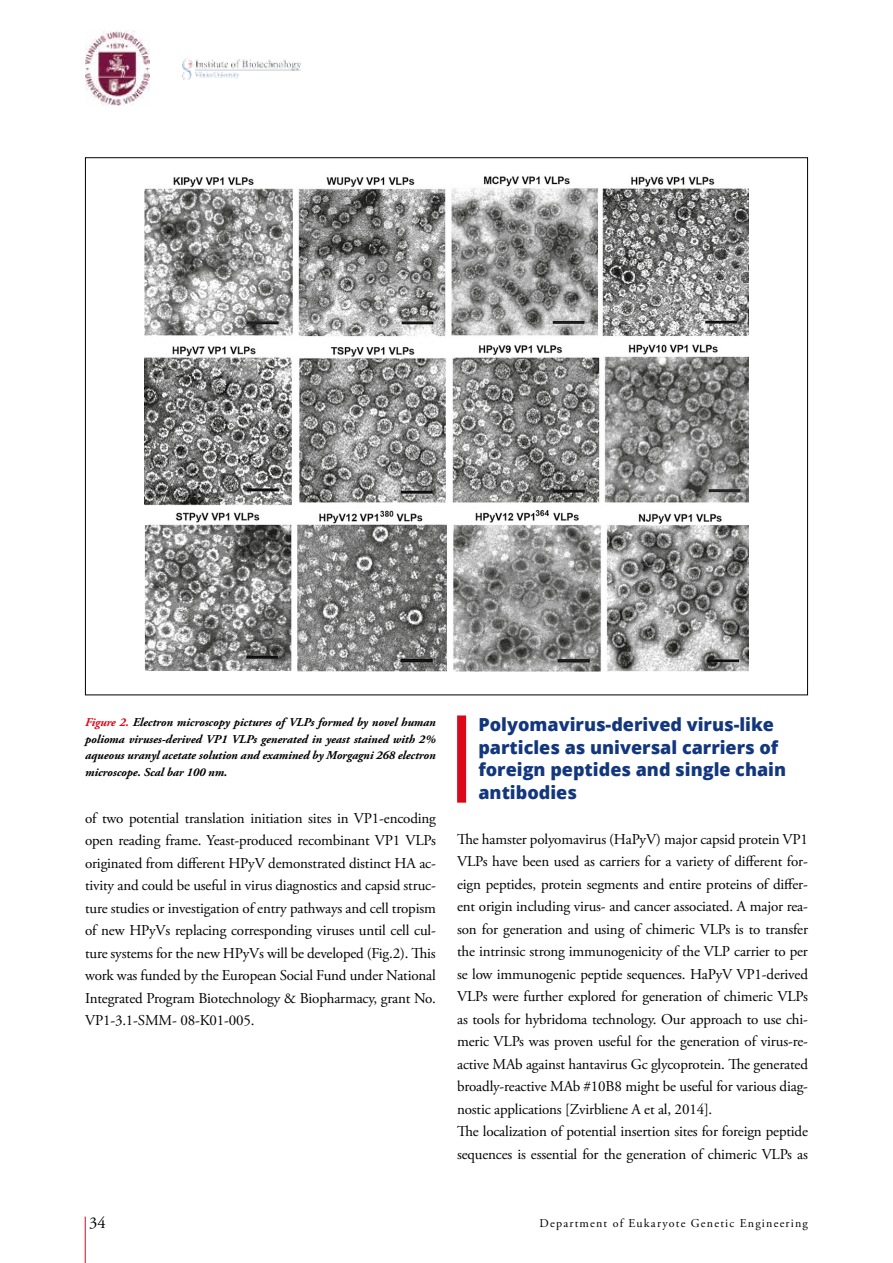
<style>
.page{position:relative;width:893px;height:1263px;background:#fff}
.page>*{position:absolute;margin:0;border:0;box-sizing:border-box;transform-origin:0 0}
.t1{font:800 18px/22.5px "Open Sans";color:#13377d}
.t2{font:16.5px "Adobe Garamond Pro";color:#000}
.t3{font:15px/22.5px "Adobe Garamond Pro";letter-spacing:-.01em;color:#000}
.t4{font:italic 700 12px/16.5px "Adobe Garamond Pro";letter-spacing:-.005em;color:#000;text-align:justify}
.t5{font:12px "Adobe Garamond Pro";letter-spacing:.1em;color:#000}
.s1{color:#db081a}
</style>
<div class="page">
<img style="left:182px;top:58px;width:118px;height:22px">
<hr style="left:85px;top:1216px;width:1px;height:47px;background:#db081a">
<img style="left:85px;top:30px;width:65px;height:75px">
<div style="left:457px;top:715px;width:9px;height:88px;background:#db081a"></div>
<img style="left:144px;top:176px;width:605px;height:496px">
<p class="t4" style="left:85px;top:714px;width:352px"><span class="s1">Figure 2.</span> Electron microscopy pictures of VLPs formed by novel human polioma viruses-derived VP1 VLPs generated in yeast stained with 2% aqueous uranyl acetate solution and examined by Morgagni 268 electron microscope. Scal bar 100 nm.</p>
<p class="t3" style="left:85px;top:807px;width:352px;text-align:justify">of two potential translation initiation sites in VP1-encoding open reading frame. Yeast-produced recombinant VP1 VLPs originated from different HPyV demonstrated distinct HA ac&shy;tivity and could be useful in virus diagnostics and capsid struc&shy;ture studies or investigation of entry pathways and cell tropism of new HPyVs replacing corresponding viruses until cell cul&shy;ture systems for the new HPyVs will be developed (Fig.2). This work was funded by the European Social Fund under National Integrated Program Biotechnology &amp; Biopharmacy, grant No.<br>VP1-3.1-SMM- 08-K01-005.</p>
<p class="t1" style="left:478px;top:713px;width:309px">Polyomavirus-derived virus-like particles as universal carriers of foreign peptides and single chain antibodies</p>
<p class="t3" style="left:457px;top:828px;width:352px">The hamster polyomavirus (HaPyV) major capsid protein VP1<br>VLPs have been used as carriers for a variety of different for&shy;eign peptides, protein segments and entire proteins of differ&shy;ent origin including virus- and cancer associated. A major rea&shy;son for generation and using of chimeric VLPs is to transfer the intrinsic strong immunogenicity of the VLP carrier to per se low immunogenic peptide sequences. HaPyV VP1-derived VLPs were further explored for generation of chimeric VLPs as tools for hybridoma technology. Our approach to use chi&shy;meric VLPs was proven useful for the generation of virus-re&shy;active MAb against hantavirus Gc glycoprotein. The generated broadly-reactive MAb #10B8 might be useful for various diag&shy;nostic applications [Zvirbliene A et al, 2014].<br>The localization of potential insertion sites for foreign peptide sequences is essential for the generation of chimeric VLPs as</p>
<p class="t2" style="left:89px;top:1213px;width:18px">34</p>
<p class="t5" style="left:540px;top:1216px;width:270px">Department of Eukaryote Genetic Engineering</p>
</div>
